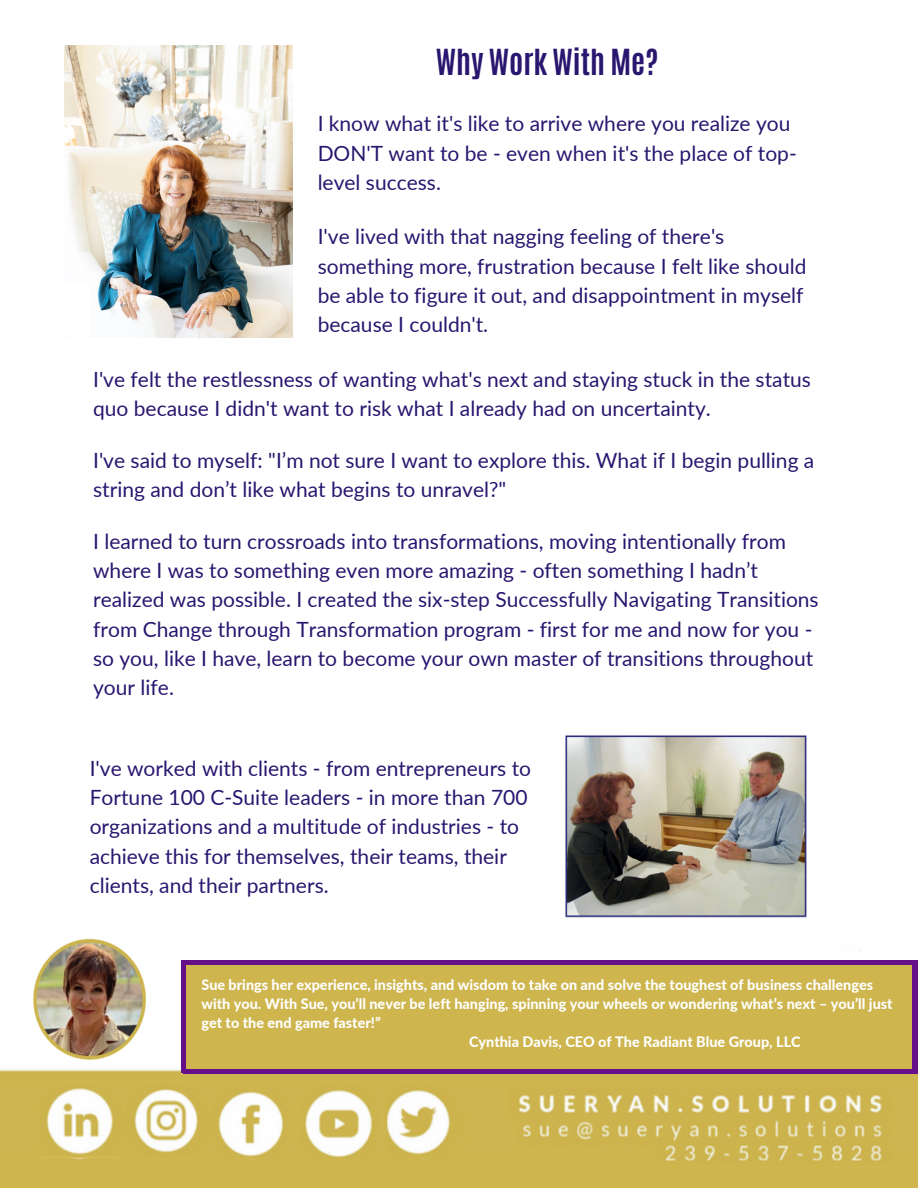
<style>
.page{position:relative;width:918px;height:1188px;background:#fff}
.page>*{position:absolute;margin:0;border:0;box-sizing:border-box;transform-origin:0 0}
.t1{font:700 30px "Antonio";color:#29166f}
.t2{font:21px/29.2px "Lato";color:#29166f}
.t3{font:800 14.4px "Lato";color:#fff}
</style>
<div class="page">
<div style="left:0;top:1118px;width:918px;height:70px;background:#ceb54e"></div>
<img style="left:0;top:951px;width:918px;height:209px">
<img style="left:215px;top:1085px;width:77px;height:73px">
<img style="left:300px;top:1083px;width:80px;height:76px">
<div style="left:602px;top:952px;width:294px;height:90px;background:#fff"></div>
<img style="left:508px;top:1087px;width:388px;height:74px">
<img style="left:388px;top:1086px;width:70px;height:72px">
<img style="left:128px;top:1084px;width:78px;height:76px">
<img style="left:40px;top:1085px;width:80px;height:73px">
<img style="left:22px;top:938px;width:135px;height:129px">
<img style="left:565px;top:735px;width:242px;height:183px">
<img style="left:64px;top:46px;width:228px;height:291px">
<div style="left:38px;top:283px;width:52px;height:54px;background:#fff"></div>
<div style="left:184px;top:964px;width:733px;height:109px;background:#ceb54e"></div>
<hr style="left:184px;top:1069px;width:734px;height:4px;background:#650f89">
<hr style="left:184px;top:961px;width:734px;height:4px;background:#650f89">
<div style="left:181px;top:961px;width:5px;height:112px;background:#650f89"></div>
<div style="left:912px;top:961px;width:6px;height:108px;background:#650f89"></div>
<h1 class="t1" style="left:436px;top:41px;width:224px">Why Work With Me?</h1>
<p class="t2" style="left:318px;top:109px;width:481px">I know what it's like to arrive where you realize you<br>DON'T want to be - even when it's the place of top&shy;level success.</p>
<p class="t2" style="left:318px;top:222px;width:490px">I've lived with that nagging feeling of there's something more, frustration because I felt like should be able to figure it out, and disappointment in myself because I couldn't.</p>
<p class="t2" style="left:93px;top:364px;width:719px">I've felt the restlessness of wanting what's next and staying stuck in the status quo because I didn't want to risk what I already had on uncertainty.</p>
<p class="t2" style="left:93px;top:445px;width:723px">I've said to myself: "I’m not sure I want to explore this. What if I begin pulling a string and don’t like what begins to unravel?"</p>
<p class="t2" style="left:93px;top:526px;width:727px">I learned to turn crossroads into transformations, moving intentionally from where I was to something even more amazing - often something I hadn’t realized was possible. I created the six-step Successfully Navigating Transitions from Change through Transformation program - first for me and now for you - so you, like I have, learn to become your own master of transitions throughout your life.</p>
<p class="t2" style="left:90px;top:753px;width:443px">I've worked with clients - from entrepreneurs to Fortune 100 C-Suite leaders - in more than 700 organizations and a multitude of industries - to achieve this for themselves, their teams, their clients, and their partners.</p>
<p class="t3" style="left:201px;top:976px;width:673px">Sue brings her experience, insights, and wisdom to take on and solve the toughest of business challenges</p>
<p class="t3" style="left:201px;top:995px;width:693px">with you. With Sue, you’ll never be left hanging, spinning your wheels or wondering what’s next – you’ll just</p>
<p class="t3" style="left:201px;top:1014px;width:181px">get to the end game faster!”</p>
<p class="t3" style="left:469px;top:1033px;width:333px">Cynthia Davis, CEO of The Radiant Blue Group, LLC</p>
</div>
